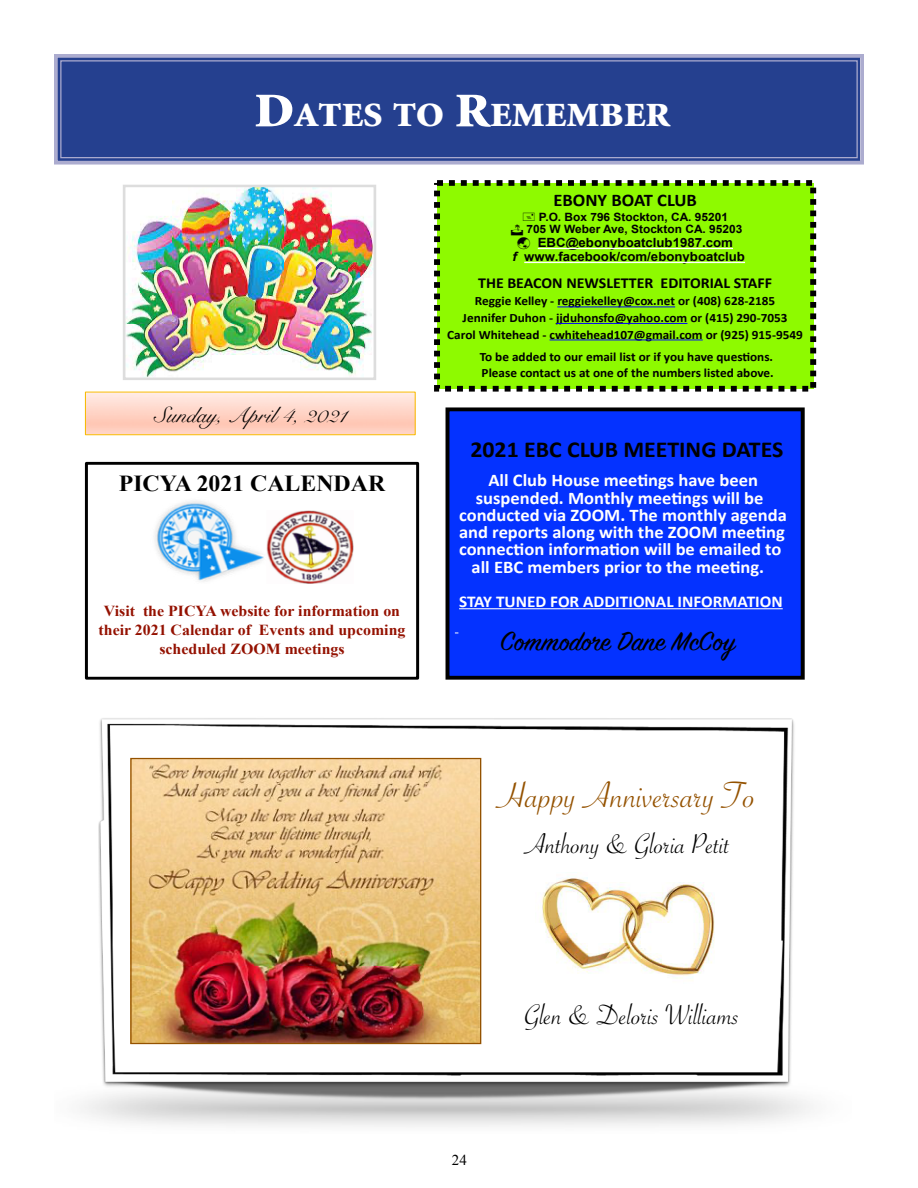
<style>
.page{position:relative;width:918px;height:1188px;background:#fff}
.page>*{position:absolute;margin:0;border:0;box-sizing:border-box;transform-origin:0 0}
.t1{font:39.45px "Savoye Let Plain";color:#945200;scale:1.04 1}
.t2{font:900 34.05px "Minion Std";color:#fff;scale:1.11 1}
.t3{font:30.45px "Savoye Let Plain";color:#000;scale:1.04 1}
.t4{font:29.25px "Sign Painter House Script";color:#000;scale:1.04 1}
.t5{font:700 22.8px "Calibri";color:#000;scale:1.04 1}
.t6{font:700 22.8px "Times New Roman";color:#000;scale:1.04 1}
.t7{font:21.6px "Snell Roundhand";color:#000;scale:1.04 1}
.t8{font:700 17.85px/17.2px "Calibri";color:#fff;text-align:center;scale:1.04 1}
.t9{font:700 17.85px "Calibri";color:#000;scale:1.04 1}
.t10{font:700 16.5px "Calibri";color:#fff;scale:1.04 1}
.t11{font:700 15.3px/19px "Times New Roman";color:#941100;text-align:center;scale:1.04 1}
.t12{font:700 15.3px "Calibri";color:#000;scale:1.04 1}
.t13{font:15px "Times New Roman";color:#000}
.t14{font:700 12.75px/16.5px "Calibri";color:#000;text-align:center;scale:1.04 1}
.t15{font:700 12.75px/14px "Arial";color:#000;scale:1.04 1}
.t16{font:700 11.4px/12.8px "Arial";color:#000;text-align:center;scale:1.04 1}
.s1{font-size:48.6px}
.s2{font-style:italic}
</style>
<div class="page">
<svg style="left:54px;top:54px;width:810px;height:111px;background:#314994"></svg>
<div style="left:60px;top:60px;width:798px;height:98px;border:1px solid #acaccf"></div>
<div style="left:85px;top:462px;width:334px;height:218px;border:3px solid #000"></div>
<img style="left:155px;top:501px;width:109px;height:81px">
<img style="left:266px;top:511px;width:87px;height:73px">
<div style="left:448px;top:409px;width:355px;height:269px;background:#0432ff"></div>
<div style="left:446px;top:407px;width:359px;height:273px;border:4px solid #000"></div>
<hr style="left:459px;top:608px;width:324px;height:1px;background:#fff">
<div style="left:437px;top:183px;width:376px;height:206px;background:#8efa00"></div>
<div style="left:434px;top:180px;width:382px;height:212px;border:6px dashed #000"></div>
<hr style="left:538px;top:248px;width:195px;height:1px;background:#fff">
<hr style="left:524px;top:262px;width:221px;height:1px;background:#fff">
<hr style="left:557px;top:306px;width:118px;height:1px;background:#00f">
<hr style="left:556px;top:323px;width:131px;height:1px;background:#00f">
<hr style="left:550px;top:340px;width:153px;height:1px;background:#00f">
<img style="left:98px;top:718px;width:697px;height:381px">
<div style="left:85px;top:392px;width:331px;height:43px;border:1px solid #f9bc00"></div>
<img style="left:127px;top:189px;width:245px;height:187px">
<div style="left:123px;top:185px;width:253px;height:195px;border:3px solid #ddd"></div>
<div style="left:483px;top:758px;width:284px;height:285px;background:#fff"></div>
<img style="left:541px;top:877px;width:174px;height:104px">
<img style="left:132px;top:760px;width:347px;height:282px">
<div style="left:130px;top:758px;width:351px;height:286px;border:1px solid #945200"></div>
<h2 class="t2" style="left:254px;top:98px;width:376px"><span class="s1">D</span>ATES TO <span class="s1">R</span>EMEMBER</h2>
<h3 class="t7" style="left:155px;top:398px;width:186px">Sunday, April 4, 2021</h3>
<h3 class="t6" style="left:119px;top:468px;width:258px">PICYA 2021 CALENDAR</h3>
<p class="t11" style="left:99px;top:601px;width:297px">Visit the PICYA website for information on their 2021 Calendar of Events and upcoming scheduled ZOOM meetings</p>
<h3 class="t9" style="left:553px;top:187px;width:139px">EBONY BOAT CLUB</h3>
<p class="t16" style="left:526px;top:211px;width:209px">P.O. Box 796 Stockton, CA. 95201<br>705 W Weber Ave, Stockton CA. 95203</p>
<p class="t15" style="left:513px;top:236px;width:225px;text-indent:25px">EBC@ebonyboatclub1987.com<br><span class="s2">f</span> www.facebook/com/ebonyboatclub</p>
<p class="t12" style="left:478px;top:272px;width:284px">THE BEACON NEWSLETTER EDITORIAL STAFF</p>
<p class="t14" style="left:447px;top:293px;width:343px">Reggie Kelley - reggiekelley@cox.net or (408) 628-2185<br>Jennifer Duhon - jjduhonsfo@yahoo.com or (415) 290-7053<br>Carol Whitehead - cwhitehead107@gmail.com or (925) 915-9549</p>
<p class="t14" style="left:480px;top:348px;width:284px;text-align:left">To be added to our email list or if you have ques:ons.<br>Please contact us at one of the numbers listed above.</p>
<h3 class="t5" style="left:470px;top:433px;width:302px">2021 EBC CLUB MEETING DATES</h3>
<h3 class="t8" style="left:459px;top:471px;width:317px">All Club House mee:ngs have been suspended. Monthly mee:ngs will be conducted via ZOOM. The monthly agenda and reports along with the ZOOM mee:ng connec:on informa:on will be emailed to all EBC members prior to the mee:ng.</h3>
<p class="t10" style="left:459px;top:590px;width:313px">STAY TUNED FOR ADDITIONAL INFORMATION</p>
<h3 class="t4" style="left:500px;top:623px;width:229px">Commodore Dane McCoy</h3>
<h1 class="t1" style="left:497px;top:770px;width:250px">Happy Anniversary To</h1>
<h3 class="t3" style="left:525px;top:824px;width:199px">Anthony &amp; Gloria Petit</h3>
<p class="t13" style="left:452px;top:1150px;width:16px">24</p>
<h3 class="t3" style="left:525px;top:995px;width:208px">Glen &amp; Deloris Williams</h3>
</div>
